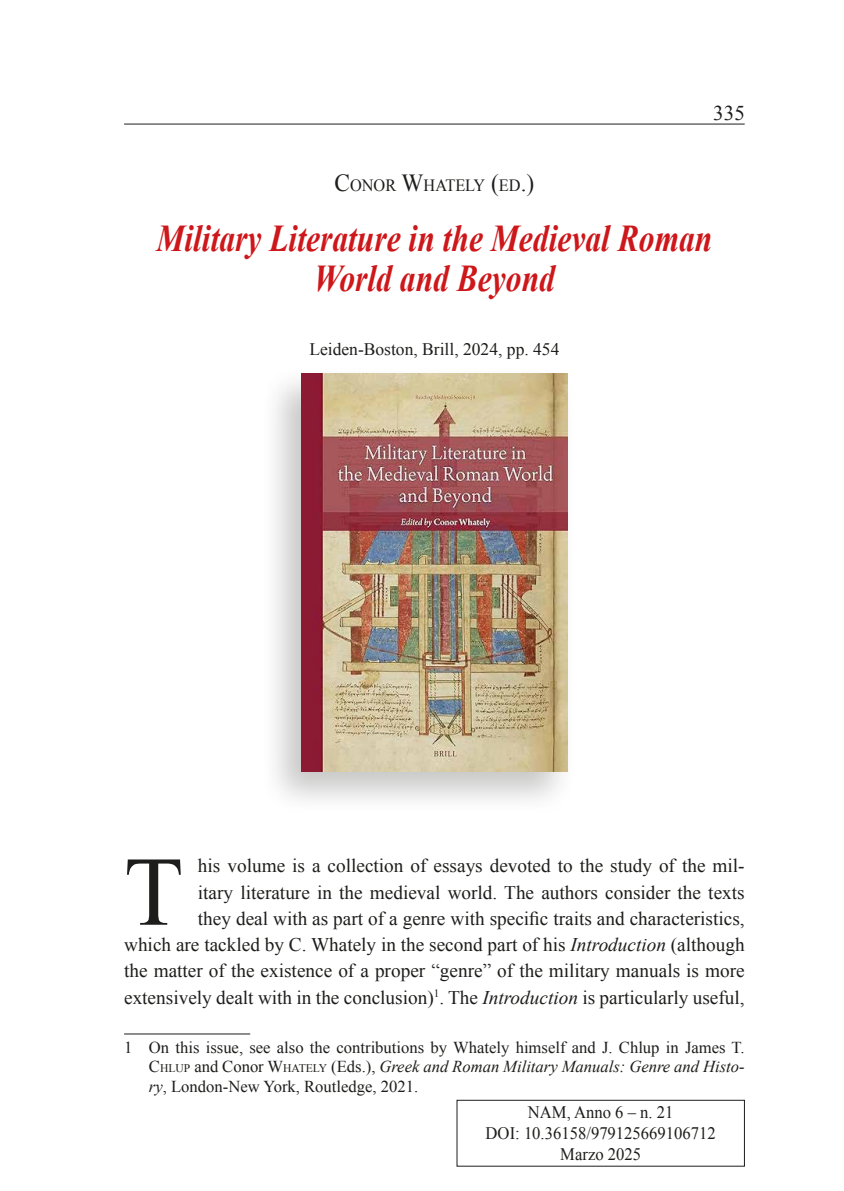
<style>
.page{position:relative;width:844px;height:1191px;background:#fff}
.page>*{position:absolute;margin:0;border:0;box-sizing:border-box;transform-origin:0 0}
.t1{font:98.52px "Times New Roman";color:#1d1d1b}
.t2{font:italic 700 37.8px/40.2px "Times New Roman";color:#cd171a;text-align:center;scale:.83 1}
.t3{font:21px "Times New Roman";color:#1d1d1b}
.t4{font:19.25px/26.2px "Times New Roman";color:#1d1d1b;text-align:right}
.t5{font:17.5px/21px "Times New Roman";color:#1d1d1b;text-align:center;scale:.95 1}
.t6{font:17.5px "Times New Roman";color:#1d1d1b}
.t7{font:17.15px "Times New Roman";color:#1d1d1b;scale:.95 1}
.t8{font:16.62px/19.2px "Times New Roman";color:#1d1d1b;text-align:justify}
.s1{font-size:24.5px}
.s2{font-style:italic}
.s3{font-style:inherit}
.s4{font-size:11.72px}
</style>
<div class="page">
<hr style="left:124px;top:124px;width:620px;height:1px;background:#1d1d1b">
<hr style="left:124px;top:1033px;width:126px;height:1px;background:#1d1d1b">
<div style="left:259px;top:364px;width:319px;height:451px;background:#1d1d1b;opacity:.25"></div>
<img style="left:301px;top:373px;width:266px;height:398px">
<div style="left:456px;top:1100px;width:288px;height:66px;border:1px solid #1d1d1b"></div>
<p class="t3" style="left:713px;top:99px;width:33px">335</p>
<p class="t7" style="left:334px;top:173px;width:212px"><span class="s1">C</span>ONOR <span class="s1">W</span>HATELY <span class="s1">(</span>ED<span class="s1">.)</span></p>
<h2 class="t2" style="left:156px;top:217px;width:671px">Military Literature in the Medieval Roman<br>World and Beyond</h2>
<p class="t6" style="left:309px;top:337px;width:251px">Leiden-Boston, Brill, 2024, pp. 454</p>
<h1 class="t1" style="left:124px;top:825px;width:61px">T</h1>
<p class="t4" style="left:124px;top:852px;width:622px">his volume is a collection of essays devoted to the study of the mil-<br>itary literature in the medieval world. The authors consider the texts<br>they deal with as part of a genre with specific traits and characteristics,<br>which are tackled by C. Whately in the second part of his <span class="s2">Introduction</span> (although the matter of the existence of a proper “genre” of the military manuals is more extensively dealt with in the conclusion)<sup>1</sup>. The <span class="s2">Introduction</span> is particularly useful,</p>
<p class="t8" style="left:149px;top:1037px;width:597px;text-indent:-25px">1 On this issue, see also the contributions by Whately himself and J. Chlup in James T.<br><span class="s3">C</span><span class="s4">HLUP</span> and Conor <span class="s3">W</span><span class="s4">HATELY</span> (Eds.), <span class="s2">Greek and Roman Military Manuals: Genre and Histo&shy;ry</span>, London-New York, Routledge, 2021.</p>
<p class="t5" style="left:485px;top:1101px;width:244px">NAM, Anno 6 – n. 21<br>DOI: <span class="s3">10.36158/979125669106712<br></span>Marzo 2025</p>
</div>
